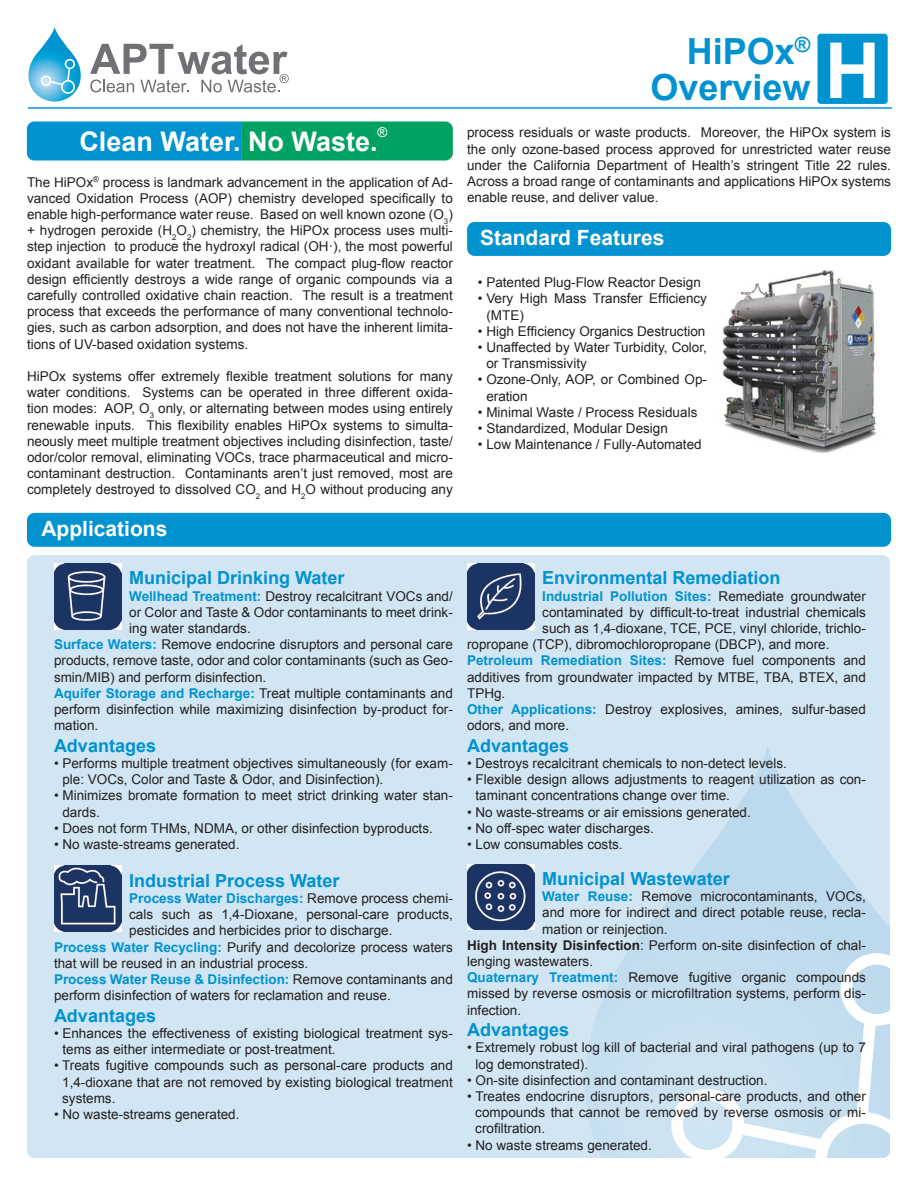
<style>
.page{position:relative;width:918px;height:1188px;background:#fff}
.page>*{position:absolute;margin:0;border:0;box-sizing:border-box;transform-origin:0 0}
.Paragraph_Style_1{font:700 36px "Arial";color:#0093d0}
.t1{font:700 27px "Arial";color:#fff}
.smaller_topic{font:700 21px "Arial";color:#fff}
.Headline{font:700 18px "Arial";color:#0093d0}
.smaller_content{font:13.5px/16.2px "Arial";color:#231f20;text-align:justify}
.small_content{font:13.5px/16.2px "Arial";color:#231f20;text-align:justify}
.smaller_content-2{font:700 13.5px "Arial";color:#0093d0}
.t2{font:13.5px "Arial";color:#fff}
.s1{font-weight:700;color:#0093d0}
.s2{font-weight:400;color:#231f20}
.s3{font-weight:700}
</style>
<div class="page">
<hr style="left:28px;top:107px;width:864px;height:2px;background:#0093d0">
<svg style="left:28px;top:27px;width:261px;height:75px"></svg>
<div style="left:27px;top:555px;width:863px;height:603px;background:#d1e5f2"></div>
<img style="left:585px;top:744px;width:305px;height:414px">
<div style="left:467px;top:222px;width:424px;height:34px;background:#0093d0;border-radius:7px"></div>
<div style="left:27px;top:513px;width:864px;height:34px;background:#0093d0;border-radius:7px"></div>
<div style="left:817px;top:34px;width:71px;height:70px;background:#0093d0;border-radius:3px"></div>
<svg style="left:830px;top:43px;width:45px;height:55px"></svg>
<svg style="left:27px;top:122px;width:426px;height:38px;background:#009a99"></svg>
<img style="left:54px;top:564px;width:67px;height:66px">
<img style="left:54px;top:866px;width:67px;height:65px">
<img style="left:467px;top:564px;width:67px;height:66px">
<img style="left:467px;top:864px;width:67px;height:66px">
<img style="left:722px;top:270px;width:155px;height:182px">
<h2 class="t1" style="left:79px;top:124px;width:300px">Clean Water. No Waste.</h2>
<p class="t2" style="left:378px;top:124px;width:11px">®</p>
<p class="small_content" style="left:27px;top:174px;width:427px">The HiPOx<sup>®</sup> process is landmark advancement in the application of Ad&shy;vanced Oxidation Process (AOP) chemistry developed specifically to enable high-performance water reuse. Based on well known ozone (O<sub>3</sub>) + hydrogen peroxide (H<sub>2</sub>O<sub>2</sub>) chemistry, the HiPOx process uses multi&shy;step injection to produce the hydroxyl radical (OH·), the most powerful oxidant available for water treatment. The compact plug-flow reactor design efficiently destroys a wide range of organic compounds via a carefully controlled oxidative chain reaction. The result is a treatment process that exceeds the performance of many conventional technolo&shy;gies, such as carbon adsorption, and does not have the inherent limita&shy;tions of UV-based oxidation systems.</p>
<p class="small_content" style="left:27px;top:368px;width:427px">HiPOx systems offer extremely flexible treatment solutions for many water conditions. Systems can be operated in three different oxida&shy;tion modes: AOP, O<sub>3</sub> only, or alternating between modes using entirely renewable inputs. This flexibility enables HiPOx systems to simulta&shy;neously meet multiple treatment objectives including disinfection, taste/ odor/color removal, eliminating VOCs, trace pharmaceutical and micro&shy;contaminant destruction. Contaminants aren’t just removed, most are completely destroyed to dissolved CO<sub>2</sub> and H<sub>2</sub>O without producing any</p>
<p class="smaller_topic" style="left:41px;top:514px;width:128px">Applications</p>
<p class="Headline" style="left:129px;top:566px;width:217px">Municipal Drinking Water</p>
<p class="smaller_content" style="left:129px;top:588px;width:325px"><span class="s1">Wellhead Treatment:</span> Destroy recalcitrant VOCs and/ or Color and Taste &amp; Odor contaminants to meet drink&shy;ing water standards.</p>
<p class="smaller_content" style="left:54px;top:637px;width:400px"><span class="s1">Surface Waters:</span> Remove endocrine disruptors and personal care products, remove taste, odor and color contaminants (such as Geo&shy;smin/MIB) and perform disinfection.</p>
<p class="smaller_content" style="left:54px;top:685px;width:400px"><span class="s1">Aquifer Storage and Recharge:</span> Treat multiple contaminants and perform disinfection while maximizing disinfection by-product for&shy;mation.</p>
<p class="Headline" style="left:54px;top:734px;width:104px">Advantages</p>
<p class="smaller_content" style="left:62px;top:755px;width:392px;text-indent:-8px">• Performs multiple treatment objectives simultaneously (for exam&shy;ple: VOCs, Color and Taste &amp; Odor, and Disinfection).</p>
<p class="smaller_content" style="left:62px;top:788px;width:392px;text-indent:-8px">• Minimizes bromate formation to meet strict drinking water stan&shy;dards.</p>
<p class="smaller_content" style="left:54px;top:820px;width:380px">• Does not form THMs, NDMA, or other disinfection byproducts.</p>
<p class="smaller_content" style="left:54px;top:836px;width:187px">• No waste-streams generated.</p>
<p class="Headline" style="left:129px;top:869px;width:212px">Industrial Process Water</p>
<p class="smaller_content" style="left:129px;top:890px;width:325px"><span class="s1">Process Water Discharges:</span> Remove process chemi&shy;cals such as 1,4-Dioxane, personal-care products, pesticides and herbicides prior to discharge.</p>
<p class="smaller_content" style="left:54px;top:939px;width:400px"><span class="s1">Process Water Recycling:</span> Purify and decolorize process waters that will be reused in an industrial process.</p>
<p class="smaller_content" style="left:54px;top:971px;width:400px"><span class="s1">Process Water Reuse &amp; Disinfection:</span> Remove contaminants and perform disinfection of waters for reclamation and reuse.</p>
<p class="Headline" style="left:54px;top:1004px;width:104px">Advantages</p>
<p class="smaller_content" style="left:62px;top:1025px;width:392px;text-indent:-8px">• Enhances the effectiveness of existing biological treatment sys&shy;tems as either intermediate or post-treatment.</p>
<p class="smaller_content" style="left:62px;top:1058px;width:392px;text-indent:-8px">• Treats fugitive compounds such as personal-care products and 1,4-dioxane that are not removed by existing biological treatment systems.</p>
<p class="smaller_content" style="left:54px;top:1106px;width:187px">• No waste-streams generated.</p>
<p class="Paragraph_Style_1" style="left:687px;top:28px;width:125px">HiPOx<sup>®</sup></p>
<p class="Paragraph_Style_1" style="left:650px;top:64px;width:162px">Overview</p>
<p class="small_content" style="left:467px;top:125px;width:425px">process residuals or waste products. Moreover, the HiPOx system is the only ozone-based process approved for unrestricted water reuse under the California Department of Health’s stringent Title 22 rules.<br>Across a broad range of contaminants and applications HiPOx systems enable reuse, and deliver value.</p>
<p class="smaller_topic" style="left:480px;top:224px;width:186px">Standard Features</p>
<p class="small_content" style="left:478px;top:274px;width:225px">• Patented Plug-Flow Reactor Design</p>
<p class="small_content" style="left:486px;top:291px;width:222px;text-indent:-8px">• Very High Mass Transfer Efficiency (MTE)</p>
<p class="small_content" style="left:478px;top:323px;width:229px">• High Efficiency Organics Destruction</p>
<p class="small_content" style="left:486px;top:339px;width:222px;text-indent:-8px">• Unaffected by Water Turbidity, Color, or Transmissivity</p>
<p class="small_content" style="left:486px;top:372px;width:222px;text-indent:-8px">• Ozone-Only, AOP, or Combined Op&shy;eration</p>
<p class="small_content" style="left:478px;top:404px;width:221px">• Minimal Waste / Process Residuals</p>
<p class="small_content" style="left:478px;top:420px;width:192px">• Standardized, Modular Design</p>
<p class="small_content" style="left:478px;top:436px;width:225px">• Low Maintenance / Fully-Automated</p>
<p class="Headline" style="left:542px;top:566px;width:240px">Environmental Remediation</p>
<p class="smaller_content-2" style="left:542px;top:587px;width:325px">Industrial Pollution Sites: <span class="s2">Remediate groundwater</span></p>
<p class="smaller_content" style="left:542px;top:604px;width:325px">contaminated by difficult-to-treat industrial chemicals</p>
<p class="smaller_content" style="left:542px;top:620px;width:325px">such as 1,4-dioxane, TCE, PCE, vinyl chloride, trichlo-</p>
<p class="smaller_content" style="left:467px;top:637px;width:364px">ropropane (TCP), dibromochloropropane (DBCP), and more.</p>
<p class="smaller_content" style="left:467px;top:653px;width:400px"><span class="s1">Petroleum Remediation Sites:</span> Remove fuel components and additives from groundwater impacted by MTBE, TBA, BTEX, and TPHg.</p>
<p class="smaller_content" style="left:467px;top:701px;width:400px"><span class="s1">Other Applications:</span> Destroy explosives, amines, sulfur-based odors, and more.</p>
<p class="Headline" style="left:467px;top:734px;width:104px">Advantages</p>
<p class="smaller_content" style="left:467px;top:755px;width:321px">• Destroys recalcitrant chemicals to non-detect levels.</p>
<p class="smaller_content" style="left:476px;top:772px;width:392px;text-indent:-8px">• Flexible design allows adjustments to reagent utilization as con&shy;taminant concentrations change over time.</p>
<p class="smaller_content" style="left:467px;top:804px;width:285px">• No waste-streams or air emissions generated.</p>
<p class="smaller_content" style="left:467px;top:820px;width:188px">• No off-spec water discharges.</p>
<p class="smaller_content" style="left:467px;top:836px;width:157px">• Low consumables costs.</p>
<p class="Headline" style="left:542px;top:867px;width:189px">Municipal Wastewater</p>
<p class="smaller_content" style="left:542px;top:889px;width:325px"><span class="s1">Water Reuse:</span> Remove microcontaminants, VOCs, and more for indirect and direct potable reuse, recla&shy;mation or reinjection.</p>
<p class="smaller_content" style="left:467px;top:937px;width:400px"><span class="s3">High Intensity Disinfection</span>: Perform on-site disinfection of chal&shy;lenging wastewaters.</p>
<p class="smaller_content" style="left:467px;top:970px;width:400px"><span class="s1">Quaternary Treatment:</span> Remove fugitive organic compounds missed by reverse osmosis or microfiltration systems, perform dis&shy;infection.</p>
<p class="Headline" style="left:467px;top:1018px;width:104px">Advantages</p>
<p class="smaller_content" style="left:476px;top:1040px;width:392px;text-indent:-8px">• Extremely robust log kill of bacterial and viral pathogens (up to 7 log demonstrated).</p>
<p class="smaller_content" style="left:467px;top:1072px;width:302px">• On-site disinfection and contaminant destruction.</p>
<p class="smaller_content" style="left:475px;top:1088px;width:392px;text-indent:-8px">• Treates endocrine disruptors, personal-care products, and other compounds that cannot be removed by reverse osmosis or mi&shy;crofiltration.</p>
<p class="smaller_content" style="left:467px;top:1137px;width:186px">• No waste streams generated.</p>
</div>
